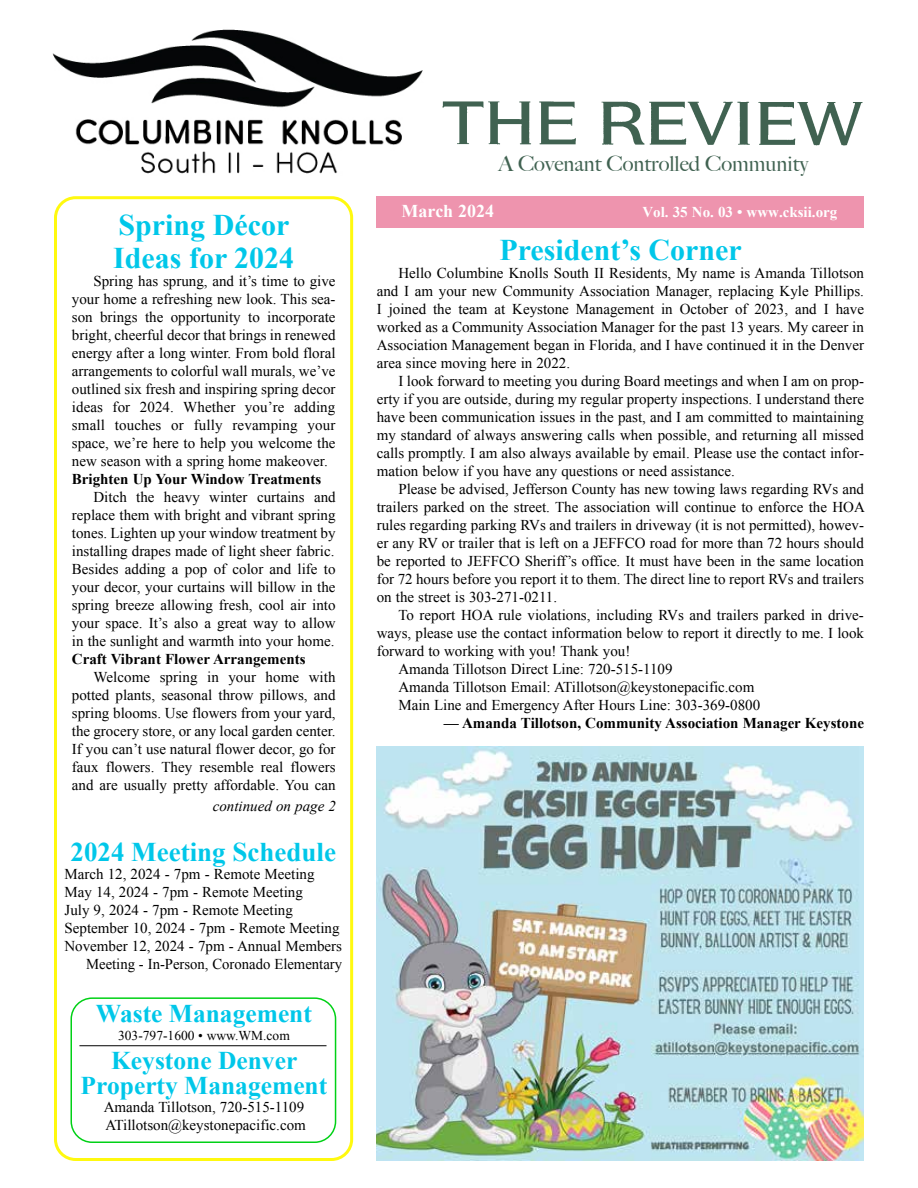
<style>
.page{position:relative;width:918px;height:1188px;background:#fff}
.page>*{position:absolute;margin:0;border:0;box-sizing:border-box;transform-origin:0 0}
.t1{font:700 30px/33px "Times New Roman";color:#00c7e9}
.t2{font:700 27px "Times New Roman";color:#00c7e9}
.t3{font:700 25.5px/25.5px "Times New Roman";color:#00c7e9;text-align:center}
.t4{font:500 21px "Big Caslon";color:#406251}
.t5{font:700 18px "Times New Roman";color:#fff}
.t6{font:15px/18px "Times New Roman";color:#000;text-align:justify}
.t7{font:700 15px "Times New Roman";color:#000}
.t8{font:700 15px "Times New Roman";color:#fff}
.t9{font:italic 15px "Times New Roman";color:#000}
.t10{font:13.5px "Times New Roman";color:#000}
</style>
<div class="page">
<div style="left:54px;top:196px;width:299px;height:965px;border:3px solid #fff90f;border-radius:20px"></div>
<div style="left:377px;top:197px;width:487px;height:31px;background:#ee94ae"></div>
<div style="left:71px;top:997px;width:265px;height:146px;border:2px solid #00d116;border-radius:21px"></div>
<hr style="left:79px;top:1045px;width:248px;height:1px;background:#000">
<img style="left:52px;top:29px;width:371px;height:145px">
<img style="left:442px;top:101px;width:421px;height:45px">
<img style="left:377px;top:746px;width:487px;height:415px">
<h1 class="t1" style="left:113px;top:208px;width:183px">Spring Décor<br>Ideas for 2024</h1>
<p class="t6" style="left:72px;top:272px;width:265px;text-indent:22px">Spring has sprung, and it’s time to give your home a refreshing new look. This sea&shy;son brings the opportunity to incorporate bright, cheerful decor that brings in renewed energy after a long winter. From bold floral arrangements to colorful wall murals, we’ve outlined six fresh and inspiring spring decor ideas for 2024. Whether you’re adding small touches or fully revamping your space, we’re here to help you welcome the new season with a spring home makeover.</p>
<p class="t7" style="left:72px;top:469px;width:251px">Brighten Up Your Window Treatments</p>
<p class="t6" style="left:72px;top:488px;width:265px;text-indent:22px">Ditch the heavy winter curtains and replace them with bright and vibrant spring tones. Lighten up your window treatment by installing drapes made of light sheer fabric.<br>Besides adding a pop of color and life to your decor, your curtains will billow in the spring breeze allowing fresh, cool air into your space. It’s also a great way to allow in the sunlight and warmth into your home.</p>
<p class="t7" style="left:72px;top:649px;width:235px">Craft Vibrant Flower Arrangements</p>
<p class="t6" style="left:72px;top:668px;width:265px;text-indent:22px">Welcome spring in your home with potted plants, seasonal throw pillows, and spring blooms. Use flowers from your yard, the grocery store, or any local garden center.<br>If you can’t use natural flower decor, go for faux flowers. They resemble real flowers and are usually pretty affordable. You can</p>
<p class="t9" style="left:213px;top:796px;width:125px">continued on page 2</p>
<h2 class="t2" style="left:71px;top:834px;width:267px">2024 Meeting Schedule</h2>
<p class="t6" style="left:64px;top:865px;width:252px">March 12, 2024 - 7pm - Remote Meeting</p>
<p class="t6" style="left:64px;top:883px;width:240px">May 14, 2024 - 7pm - Remote Meeting</p>
<p class="t6" style="left:64px;top:901px;width:230px">July 9, 2024 - 7pm - Remote Meeting</p>
<p class="t6" style="left:64px;top:919px;width:277px">September 10, 2024 - 7pm - Remote Meeting</p>
<p class="t6" style="left:64px;top:937px;width:279px">November 12, 2024 - 7pm - Annual Members</p>
<p class="t6" style="left:86px;top:955px;width:258px">Meeting - In-Person, Coronado Elementary</p>
<h3 class="t3" style="left:96px;top:1000px;width:218px">Waste Management</h3>
<p class="t10" style="left:118px;top:1027px;width:173px">303-797-1600 • www.WM.com</p>
<h3 class="t3" style="left:81px;top:1047px;width:248px">Keystone Denver<br>Property Management</h3>
<p class="t6" style="left:104px;top:1098px;width:204px">Amanda Tillotson, 720-515-1109<br>ATillotson@keystonepacific.com</p>
<h3 class="t4" style="left:498px;top:146px;width:312px">A Covenant Controlled Community</h3>
<p class="t5" style="left:401px;top:199px;width:94px">March 2024</p>
<p class="t8" style="left:642px;top:202px;width:197px">Vol. 35 No. 03 • www.cksii.org</p>
<h1 class="t1" style="left:499px;top:233px;width:244px">President’s Corner</h1>
<p class="t6" style="left:377px;top:264px;width:489px;text-indent:22px">Hello Columbine Knolls South II Residents, My name is Amanda Tillotson and I am your new Community Association Manager, replacing Kyle Phillips.<br>I joined the team at Keystone Management in October of 2023, and I have worked as a Community Association Manager for the past 13 years. My career in Association Management began in Florida, and I have continued it in the Denver area since moving here in 2022.</p>
<p class="t6" style="left:377px;top:372px;width:489px;text-indent:22px">I look forward to meeting you during Board meetings and when I am on prop&shy;erty if you are outside, during my regular property inspections. I understand there have been communication issues in the past, and I am committed to maintaining my standard of always answering calls when possible, and returning all missed calls promptly. I am also always available by email. Please use the contact infor&shy;mation below if you have any questions or need assistance.</p>
<p class="t6" style="left:377px;top:480px;width:490px;text-indent:22px">Please be advised, Jefferson County has new towing laws regarding RVs and trailers parked on the street. The association will continue to enforce the HOA rules regarding parking RVs and trailers in driveway (it is not permitted), howev&shy;er any RV or trailer that is left on a JEFFCO road for more than 72 hours should be reported to JEFFCO Sheriff’s office. It must have been in the same location for 72 hours before you report it to them. The direct line to report RVs and trailers on the street is 303-271-0211.</p>
<p class="t6" style="left:398px;top:606px;width:467px">To report HOA rule violations, including RVs and trailers parked in drive-</p>
<p class="t6" style="left:377px;top:624px;width:489px">ways, please use the contact information below to report it directly to me. I look</p>
<p class="t6" style="left:377px;top:642px;width:255px">forward to working with you! Thank you!</p>
<p class="t6" style="left:398px;top:660px;width:276px">Amanda Tillotson Direct Line: 720-515-1109</p>
<p class="t6" style="left:398px;top:678px;width:358px">Amanda Tillotson Email: ATillotson@keystonepacific.com</p>
<p class="t6" style="left:398px;top:696px;width:363px">Main Line and Emergency After Hours Line: 303-369-0800</p>
<p class="t7" style="left:444px;top:713px;width:422px">— Amanda Tillotson, Community Association Manager Keystone</p>
</div>
